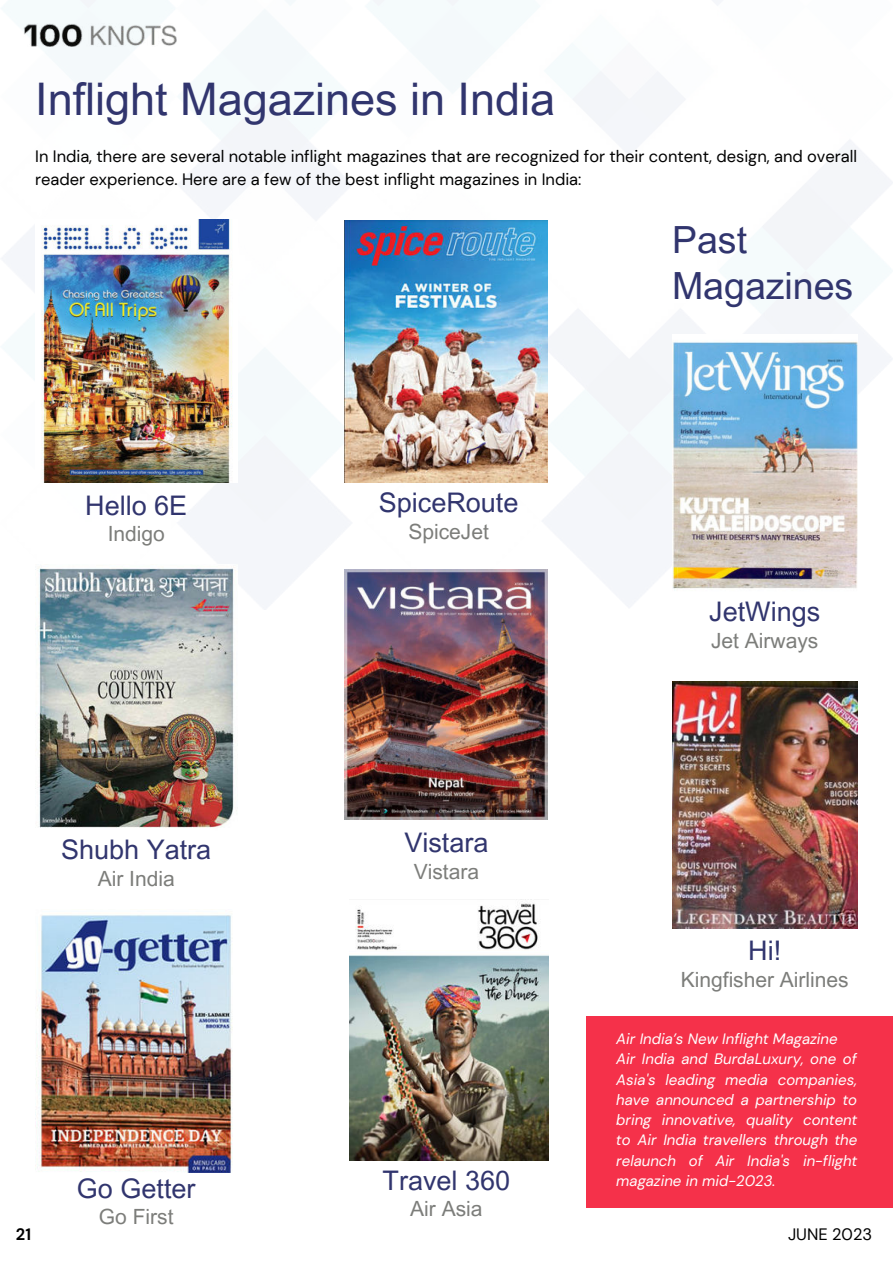
<style>
.page{position:relative;width:893px;height:1264px;background:#fff}
.page>*{position:absolute;margin:0;border:0;box-sizing:border-box;transform-origin:0 0}
.t1{font:45px "Arial MT Pro";color:#31356e}
.t2{font:37.5px/46px "Arial MT Pro";color:#31356e}
.t3{font:27px "Arial MT Pro";color:#31356e}
.t4{font:21px "Arial MT Pro";color:#7c7d7a}
.t5{font:16.5px/22.5px "DM Sans";color:#000}
.t6{font:700 16.5px "DM Sans";color:#000}
.t7{font:italic 15px/20.2px "DM Sans";color:#fff}
</style>
<div class="page">
<img style="left:2px;top:0;width:890px;height:609px">
<img style="left:23px;top:23px;width:153px;height:24px">
<img style="left:35px;top:220px;width:203px;height:263px">
<img style="left:35px;top:564px;width:203px;height:264px">
<img style="left:35px;top:915px;width:198px;height:257px">
<img style="left:345px;top:220px;width:202px;height:262px">
<img style="left:345px;top:569px;width:202px;height:250px">
<img style="left:349px;top:899px;width:199px;height:260px">
<img style="left:672px;top:334px;width:185px;height:262px">
<img style="left:672px;top:681px;width:185px;height:247px">
<div style="left:586px;top:1016px;width:306px;height:191px;background:#f5314a"></div>
<h1 class="t1" style="left:35px;top:74px;width:521px">Inflight Magazines in India</h1>
<p class="t5" style="left:35px;top:145px;width:823px">In India, there are several notable inflight magazines that are recognized for their content, design, and overall reader experience. Here are a few of the best inflight magazines in India:</p>
<h2 class="t2" style="left:672px;top:219px;width:183px">Past<br>Magazines</h2>
<h3 class="t3" style="left:85px;top:489px;width:103px">Hello 6E</h3>
<h3 class="t4" style="left:108px;top:521px;width:59px">Indigo</h3>
<h3 class="t3" style="left:61px;top:834px;width:151px">Shubh Yatra</h3>
<h3 class="t4" style="left:98px;top:866px;width:78px">Air India</h3>
<h3 class="t3" style="left:77px;top:1172px;width:120px">Go Getter</h3>
<h3 class="t4" style="left:99px;top:1204px;width:76px">Go First</h3>
<h3 class="t3" style="left:379px;top:487px;width:141px">SpiceRoute</h3>
<h3 class="t4" style="left:408px;top:519px;width:82px">SpiceJet</h3>
<h3 class="t3" style="left:404px;top:827px;width:85px">Vistara</h3>
<h3 class="t4" style="left:413px;top:859px;width:67px">Vistara</h3>
<h3 class="t3" style="left:382px;top:1164px;width:129px">Travel 360</h3>
<h3 class="t4" style="left:410px;top:1196px;width:74px">Air Asia</h3>
<h3 class="t3" style="left:709px;top:596px;width:112px">JetWings</h3>
<h3 class="t4" style="left:711px;top:628px;width:109px">Jet Airways</h3>
<h3 class="t3" style="left:748px;top:935px;width:34px">Hi!</h3>
<h3 class="t4" style="left:680px;top:967px;width:169px">Kingfisher Airlines</h3>
<p class="t7" style="left:616px;top:1028px;width:242px">Air India’s New Inflight Magazine<br>Air India and BurdaLuxury, one of<br>Asia's leading media companies, have announced a partnership to bring innovative, quality content to Air India travellers through the relaunch of Air India's in-flight magazine in mid-2023.</p>
<p class="t6" style="left:16px;top:1224px;width:17px">21</p>
<p class="t5" style="left:788px;top:1223px;width:85px">JUNE 2023</p>
</div>
